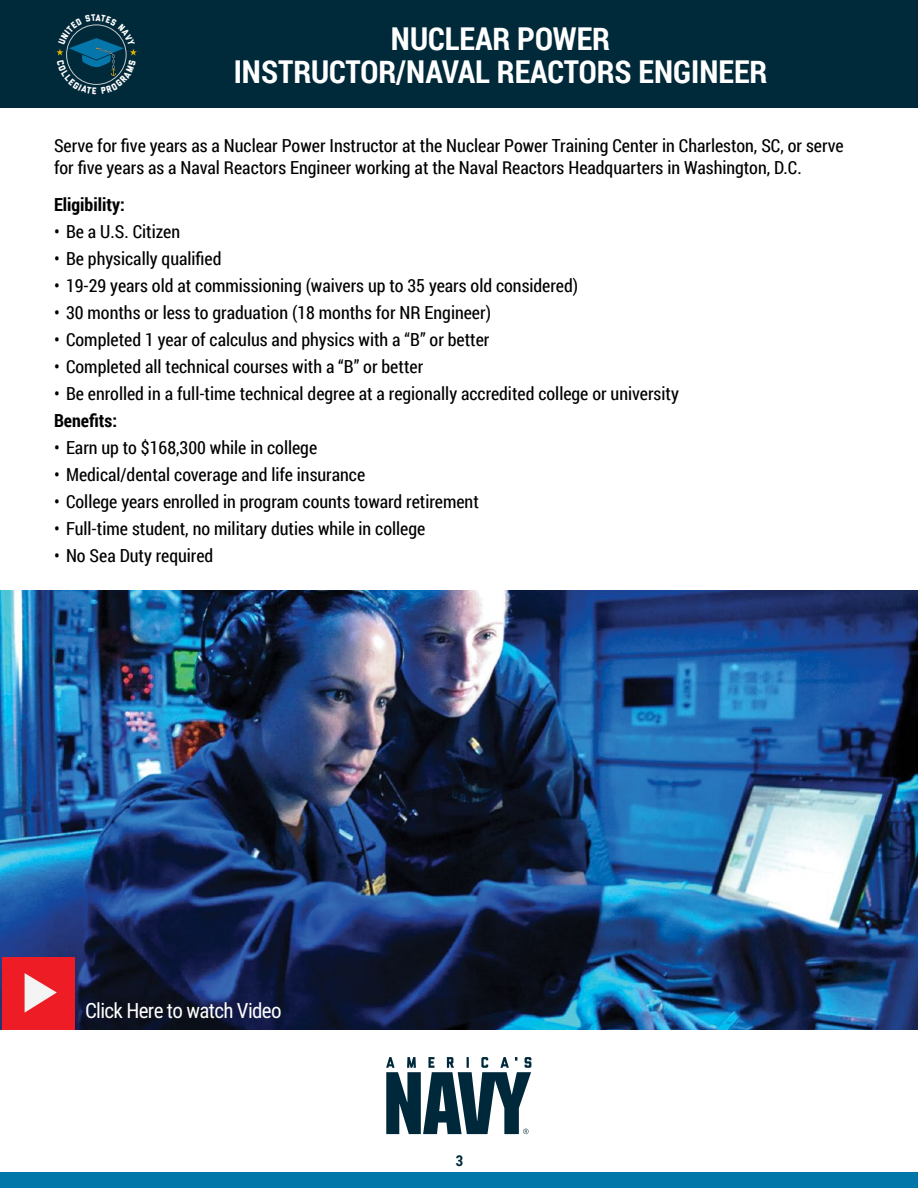
<style>
.page{position:relative;width:918px;height:1188px;background:#fff}
.page>*{position:absolute;margin:0;border:0;box-sizing:border-box;transform-origin:0 0}
.t1{font:700 31.5px/33px "Roboto Condensed";color:#fff;text-align:center}
.t2{font:21px "Roboto Condensed";letter-spacing:-.03em;color:#fff}
.t3{font:18px/21.6px "Roboto Condensed";color:#000}
.t4{font:700 18px "Roboto Condensed";color:#000}
.t5{font:700 15px "Roboto Condensed";color:#022a3a}
</style>
<div class="page">
<div style="left:0;top:1173px;width:918px;height:15px;background:#0076a9"></div>
<div style="left:0;top:0;width:918px;height:108px;background:#00293a"></div>
<img style="left:0;top:591px;width:918px;height:439px">
<svg style="left:386px;top:1057px;width:145px;height:77px"></svg>
<img style="left:3px;top:957px;width:71px;height:72px">
<svg style="left:56px;top:24px;width:81px;height:61px"></svg>
<h1 class="t1" style="left:234px;top:21px;width:535px">NUCLEAR POWER<br>INSTRUCTOR/NAVAL REACTORS ENGINEER</h1>
<p class="t3" style="left:54px;top:134px;width:791px">Serve for five years as a Nuclear Power Instructor at the Nuclear Power Training Center in Charleston, SC, or serve for five years as a Naval Reactors Engineer working at the Naval Reactors Headquarters in Washington, D.C.</p>
<p class="t4" style="left:54px;top:192px;width:72px">Eligibility:</p>
<p class="t3" style="left:54px;top:220px;width:128px">• Be a U.S. Citizen</p>
<p class="t3" style="left:54px;top:247px;width:169px">• Be physically qualified</p>
<p class="t3" style="left:54px;top:274px;width:526px">• 19-29 years old at commissioning (waivers up to 35 years old considered)</p>
<p class="t3" style="left:54px;top:301px;width:439px">• 30 months or less to graduation (18 months for NR Engineer)</p>
<p class="t3" style="left:54px;top:328px;width:437px">• Completed 1 year of calculus and physics with a “B” or better</p>
<p class="t3" style="left:54px;top:355px;width:371px">• Completed all technical courses with a “B” or better</p>
<p class="t3" style="left:54px;top:382px;width:626px">• Be enrolled in a full-time technical degree at a regionally accredited college or university</p>
<p class="t4" style="left:54px;top:408px;width:65px">Benefits:</p>
<p class="t3" style="left:54px;top:436px;width:265px">• Earn up to $168,300 while in college</p>
<p class="t3" style="left:54px;top:463px;width:313px">• Medical/dental coverage and life insurance</p>
<p class="t3" style="left:54px;top:490px;width:426px">• College years enrolled in program counts toward retirement</p>
<p class="t3" style="left:54px;top:517px;width:373px">• Full-time student, no military duties while in college</p>
<p class="t3" style="left:54px;top:544px;width:161px">• No Sea Duty required</p>
<p class="t2" style="left:85px;top:996px;width:198px">Click Here to watch Video</p>
<p class="t5" style="left:456px;top:1150px;width:9px">3</p>
</div>
